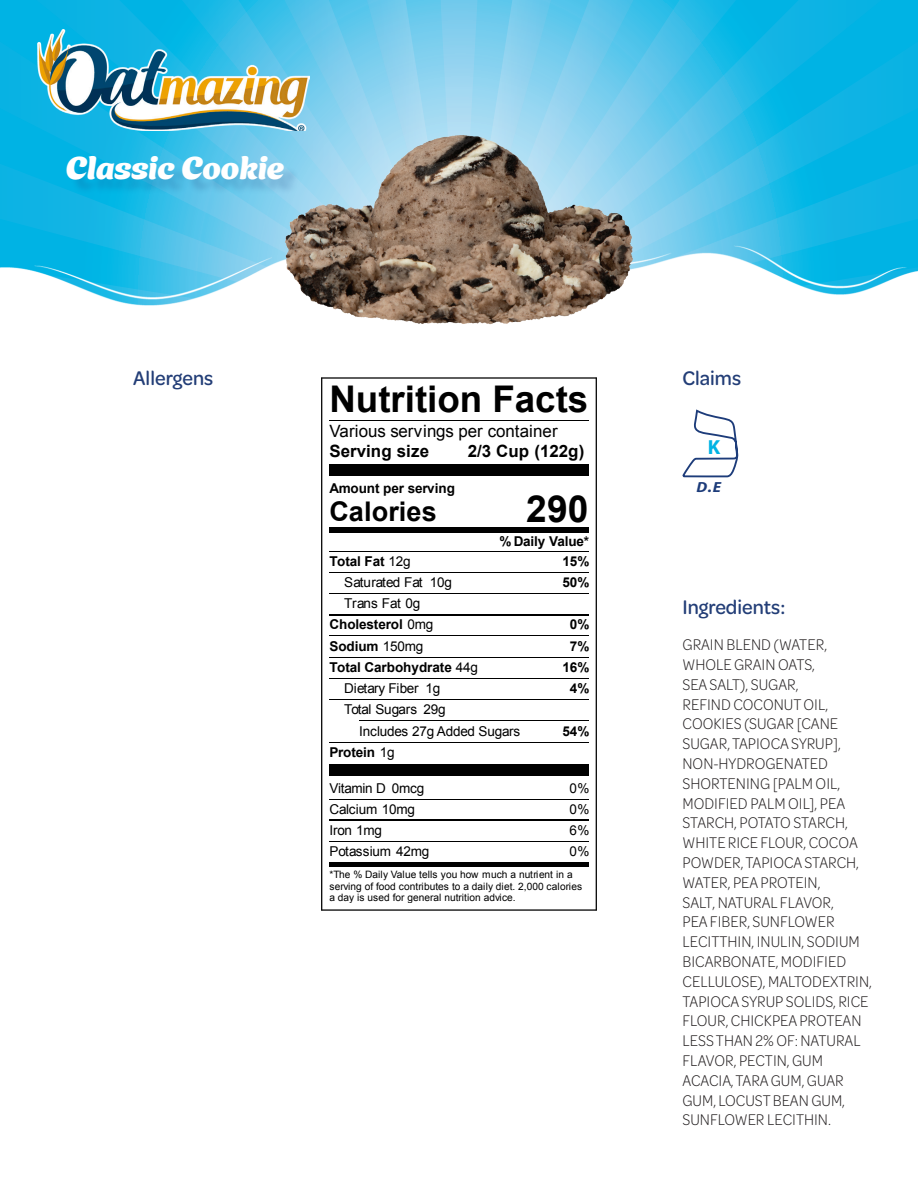
<style>
.page{position:relative;width:918px;height:1188px;background:#fff}
.page>*{position:absolute;margin:0;border:0;box-sizing:border-box;transform-origin:0 0}
.t1{font:700 37.35px "Arial";color:#000}
.t2{font:700 36.75px "Arial";color:#000}
.t3{font:31.5px "Ice Cream Slant";color:#fff}
.t4{font:700 27.15px "Arial";color:#000}
.t5{font:500 21px "Omnes Semi Cond";color:#233e77}
.t6{font:16.95px/19.5px "Arial";color:#000}
.t7{font:700 16.95px "Arial";color:#000}
.t8{font:300 16.5px/19.8px "Omnes Cond";color:#231f20}
.t9{font:13.5px/21.6px "Arial";letter-spacing:-.015em;color:#000;text-align:center}
.t10{font:700 13.5px "Arial";letter-spacing:-.01em;color:#000}
.t11{font:10.2px/11.4px "Arial";letter-spacing:.005em;color:#000}
.s1{font-weight:700}
.s2{font-weight:400}
</style>
<div class="page">
<svg style="left:0;top:0;width:918px;height:238px;background:#3dbfe8"></svg>
<img style="left:0;top:238px;width:918px;height:68px">
<div style="left:70px;top:159px;width:230px;height:36px;background:#1e3e7a;opacity:.2"></div>
<img style="left:283px;top:114px;width:352px;height:211px">
<img style="left:37px;top:29px;width:273px;height:102px">
<hr style="left:329px;top:420px;width:260px;height:1px;background:#000">
<div style="left:329px;top:464px;width:260px;height:12px;background:#000"></div>
<div style="left:329px;top:527px;width:260px;height:5px;background:#000"></div>
<hr style="left:329px;top:551px;width:260px;height:1px;background:#000">
<hr style="left:329px;top:572px;width:260px;height:1px;background:#000">
<hr style="left:329px;top:593px;width:260px;height:1px;background:#000">
<hr style="left:329px;top:614px;width:260px;height:1px;background:#000">
<hr style="left:329px;top:636px;width:260px;height:1px;background:#000">
<hr style="left:329px;top:657px;width:260px;height:1px;background:#000">
<hr style="left:329px;top:678px;width:260px;height:1px;background:#000">
<hr style="left:329px;top:699px;width:260px;height:1px;background:#000">
<hr style="left:359px;top:721px;width:230px;height:1px;background:#000">
<hr style="left:329px;top:742px;width:260px;height:1px;background:#000">
<div style="left:329px;top:764px;width:260px;height:12px;background:#000"></div>
<hr style="left:329px;top:799px;width:260px;height:1px;background:#000">
<hr style="left:329px;top:820px;width:260px;height:1px;background:#000">
<hr style="left:329px;top:841px;width:260px;height:1px;background:#000">
<div style="left:329px;top:862px;width:260px;height:5px;background:#000"></div>
<hr style="left:322px;top:377px;width:274px;height:2px;background:#000">
<hr style="left:596px;top:378px;width:1px;height:532px;background:#000">
<hr style="left:322px;top:909px;width:274px;height:2px;background:#000">
<hr style="left:321px;top:378px;width:1px;height:532px;background:#000">
<svg style="left:682px;top:409px;width:57px;height:69px"></svg>
<p class="t3" style="left:65px;top:141px;width:220px">Classic Cookie</p>
<p class="t5" style="left:133px;top:364px;width:81px">Allergens</p>
<p class="t5" style="left:683px;top:364px;width:60px">Claims</p>
<p class="t2" style="left:329px;top:375px;width:260px">Nutrition Facts</p>
<p class="t6" style="left:329px;top:421px;width:230px">Various servings per container<br><span class="s1">Serving size</span></p>
<p class="t7" style="left:468px;top:439px;width:118px">2/3 Cup (122g)</p>
<p class="t10" style="left:329px;top:479px;width:127px">Amount per serving</p>
<p class="t4" style="left:329px;top:493px;width:109px">Calories</p>
<p class="t1" style="left:526px;top:484px;width:64px">290</p>
<p class="t10" style="left:499px;top:532px;width:91px">% Daily Value*</p>
<p class="t10" style="left:329px;top:552px;width:83px">Total Fat <span class="s2">12g</span></p>
<p class="t10" style="left:563px;top:552px;width:29px">15%</p>
<p class="t9" style="left:344px;top:571px;width:110px">Saturated Fat 10g</p>
<p class="t10" style="left:563px;top:573px;width:29px">50%</p>
<p class="t9" style="left:329px;top:592px;width:105px">Trans Fat 0g<br><span class="s1">Cholesterol</span> 0mg</p>
<p class="t10" style="left:570px;top:616px;width:21px">0%</p>
<p class="t10" style="left:329px;top:637px;width:95px">Sodium <span class="s2">150mg</span></p>
<p class="t10" style="left:570px;top:637px;width:21px">7%</p>
<p class="t10" style="left:329px;top:658px;width:150px">Total Carbohydrate <span class="s2">44g</span></p>
<p class="t10" style="left:563px;top:658px;width:29px">16%</p>
<p class="t9" style="left:344px;top:678px;width:98px">Dietary Fiber 1g</p>
<p class="t10" style="left:570px;top:680px;width:21px">4%</p>
<p class="t9" style="left:359px;top:699px;width:163px;line-height:21.1px;text-align:left;text-indent:-15px">Total Sugars 29g<br>Includes 27g Added Sugars</p>
<p class="t10" style="left:563px;top:722px;width:29px">54%</p>
<p class="t10" style="left:329px;top:743px;width:67px">Protein <span class="s2">1g</span></p>
<p class="t9" style="left:329px;top:777px;width:97px">Vitamin D 0mcg</p>
<p class="t9" style="left:569px;top:777px;width:22px">0%</p>
<p class="t9" style="left:329px;top:798px;width:87px">Calcium 10mg</p>
<p class="t9" style="left:569px;top:798px;width:22px">0%</p>
<p class="t9" style="left:329px;top:820px;width:54px">Iron 1mg</p>
<p class="t9" style="left:569px;top:820px;width:22px">6%</p>
<p class="t9" style="left:329px;top:841px;width:101px">Potassium 42mg</p>
<p class="t9" style="left:569px;top:841px;width:22px">0%</p>
<p class="t11" style="left:329px;top:869px;width:254px">*The % Daily Value tells you how much a nutrient in a serving of food contributes to a daily diet. 2,000 calories a day is used for general nutrition advice.</p>
<p class="t5" style="left:683px;top:593px;width:105px">Ingredients:</p>
<p class="t8" style="left:683px;top:634px;width:191px">GRAIN BLEND (WATER,<br>WHOLE GRAIN OATS,<br>SEA SALT), SUGAR,<br>REFIND COCONUT OIL,<br>COOKIES (SUGAR [CANE<br>SUGAR, TAPIOCA SYRUP],<br>NON-HYDROGENATED<br>SHORTENING [PALM OIL,<br>MODIFIED PALM OIL], PEA<br>STARCH, POTATO STARCH,<br>WHITE RICE FLOUR, COCOA<br>POWDER, TAPIOCA STARCH,<br>WATER, PEA PROTEIN,<br>SALT, NATURAL FLAVOR,<br>PEA FIBER, SUNFLOWER<br>LECITTHIN, INULIN, SODIUM<br>BICARBONATE, MODIFIED<br>CELLULOSE), MALTODEXTRIN,<br>TAPIOCA SYRUP SOLIDS, RICE<br>FLOUR, CHICKPEA PROTEAN<br>LESS THAN 2% OF: NATURAL<br>FLAVOR, PECTIN, GUM<br>ACACIA, TARA GUM, GUAR<br>GUM, LOCUST BEAN GUM,<br>SUNFLOWER LECITHIN.</p>
</div>
